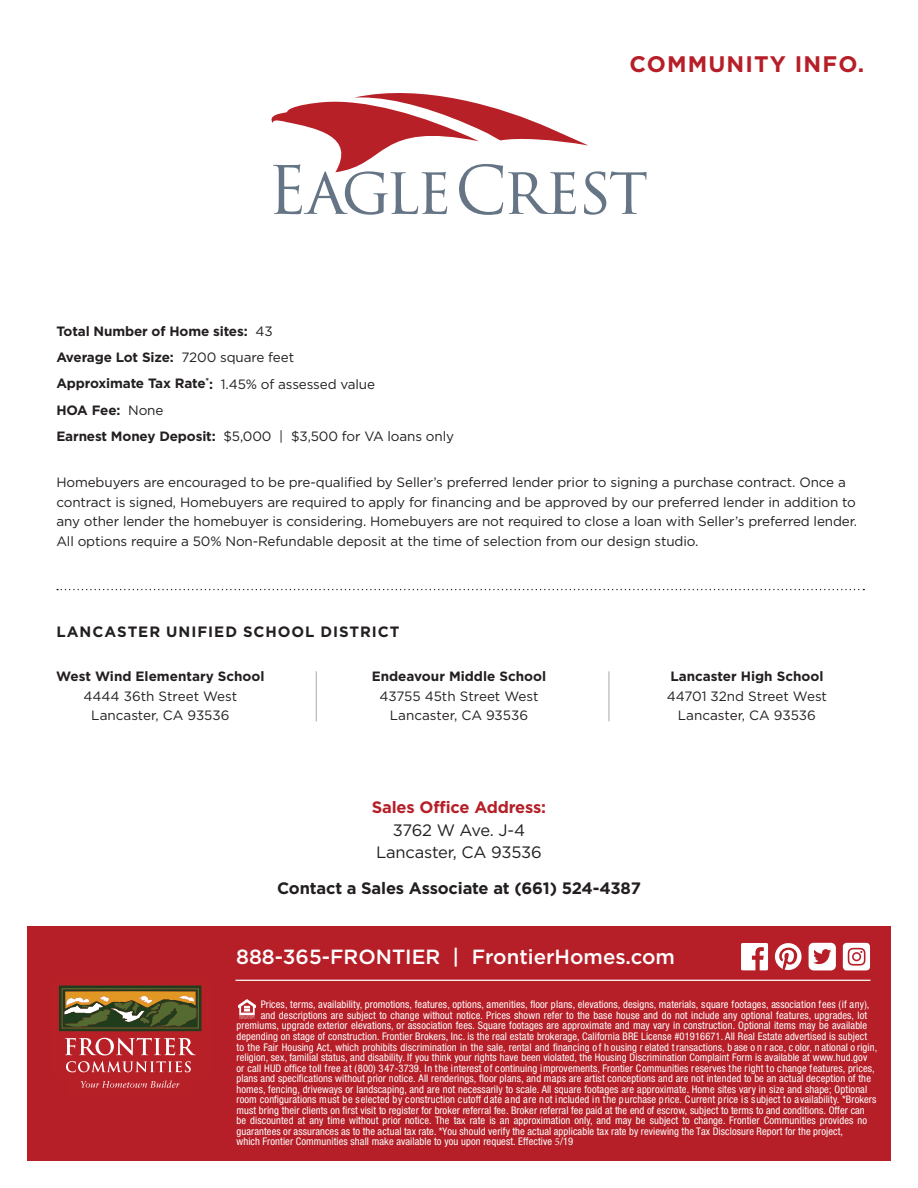
<style>
.page{position:relative;width:918px;height:1188px;background:#fff}
.page>*{position:absolute;margin:0;border:0;box-sizing:border-box;transform-origin:0 0}
.t1{font:700 22.5px "Gotham";letter-spacing:.05em;color:#b61f28}
.t2{font:500 20.55px "Gotham";color:#fff}
.t3{font:700 16.5px "Gotham";letter-spacing:-.01em;color:#231f20}
.t4{font:16.5px/22.5px "Gotham";letter-spacing:-.01em;color:#231f20;text-align:center}
.t5{font:700 16.5px "Gotham";letter-spacing:-.01em;color:#b61f28}
.t6{font:700 15px "Gotham";letter-spacing:.06em;color:#231f20}
.t7{font:13.5px/19.5px "Gotham";letter-spacing:-.01em;color:#231f20;text-align:center}
.t8{font:700 13.5px/26.2px "Gotham";color:#231f20}
.t9{font:condensed 10.5px "Helvetica Neue";letter-spacing:.01em;color:#fff}
.s1{font-weight:400}
.s2{font-family:"Minion Pro";font-stretch:normal}
</style>
<div class="page">
<svg style="left:271px;top:93px;width:376px;height:122px"></svg>
<hr style="left:316px;top:671px;width:1px;height:50px;background:#a8a9ad">
<hr style="left:608px;top:671px;width:1px;height:50px;background:#a8a9ad">
<svg style="left:57px;top:589px;width:807px;height:1px"></svg>
<div style="left:27px;top:927px;width:864px;height:234px;background:#b61f28"></div>
<img style="left:238px;top:1000px;width:18px;height:19px">
<hr style="left:236px;top:980px;width:635px;height:1px;background:#fff">
<svg style="left:741px;top:943px;width:27px;height:27px"></svg>
<svg style="left:775px;top:943px;width:27px;height:27px"></svg>
<svg style="left:809px;top:943px;width:27px;height:27px"></svg>
<svg style="left:843px;top:943px;width:27px;height:27px"></svg>
<svg style="left:59px;top:986px;width:142px;height:45px;background:#6c6735"></svg>
<svg style="left:65px;top:1038px;width:131px;height:17px"></svg>
<svg style="left:66px;top:1061px;width:125px;height:11px"></svg>
<svg style="left:81px;top:1080px;width:98px;height:8px"></svg>
<h1 class="t1" style="left:629px;top:51px;width:236px">COMMUNITY INFO.</h1>
<p class="t8" style="left:56px;top:318px;width:399px">Total Number of Home sites: <span class="s1">43<br></span>Average Lot Size: <span class="s1">7200 square feet<br></span>Approximate Tax Rate<sup>*</sup>: <span class="s1">1.45% of assessed value<br></span>HOA Fee: <span class="s1">None<br></span>Earnest Money Deposit: <span class="s1">$5,000 | $3,500 for VA loans only</span></p>
<p class="t7" style="left:56px;top:473px;width:802px;text-align:left">Homebuyers are encouraged to be pre-qualified by Seller’s preferred lender prior to signing a purchase contract. Once a contract is signed, Homebuyers are required to apply for financing and be approved by our preferred lender in addition to any other lender the homebuyer is considering. Homebuyers are not required to close a loan with Seller’s preferred lender.<br>All options require a 50% Non-Refundable deposit at the time of selection from our design studio.</p>
<h3 class="t6" style="left:56px;top:623px;width:345px">LANCASTER UNIFIED SCHOOL DISTRICT</h3>
<p class="t8" style="left:56px;top:663px;width:210px">West Wind Elementary School</p>
<p class="t7" style="left:83px;top:686px;width:155px">4444 36th Street West<br>Lancaster, CA 93536</p>
<p class="t8" style="left:372px;top:663px;width:176px">Endeavour Middle School</p>
<p class="t7" style="left:379px;top:686px;width:161px">43755 45th Street West<br>Lancaster, CA 93536</p>
<p class="t8" style="left:670px;top:663px;width:155px">Lancaster High School</p>
<p class="t7" style="left:667px;top:686px;width:162px">44701 32nd Street West<br>Lancaster, CA 93536</p>
<h3 class="t5" style="left:372px;top:798px;width:176px">Sales Office Address:</h3>
<h3 class="t4" style="left:376px;top:819px;width:167px">3762 W Ave. J-4<br>Lancaster, CA 93536</h3>
<h3 class="t3" style="left:277px;top:879px;width:365px">Contact a Sales Associate at (661) 524-4387</h3>
<h2 class="t2" style="left:236px;top:945px;width:440px">888-365-FRONTIER | FrontierHomes.com</h2>
<p class="t9" style="left:261px;top:999px;width:610px">Prices, terms, availability, promotions, features, options, amenities, floor plans, elevations, designs, materials, square footages, association fees (if any),</p>
<p class="t9" style="left:261px;top:1009px;width:608px">and descriptions are subject to change without notice. Prices shown refer to the base house and do not include any optional features, upgrades, lot</p>
<p class="t9" style="left:237px;top:1020px;width:632px">premiums, upgrade exterior elevations, or association fees. Square footages are approximate and may vary in construction. Optional items may be available</p>
<p class="t9" style="left:237px;top:1030px;width:632px">depending on stage of construction. Frontier Brokers, Inc. is the real estate brokerage, California BRE License #01916671. All Real Estate advertised is subject</p>
<p class="t9" style="left:237px;top:1041px;width:642px">to the Fair Housing Act, which prohibits discrimination in the sale, rental and financing o f h ousing r elated t ransactions, b ase o n r ace, c olor, n ational o rigin,</p>
<p class="t9" style="left:237px;top:1051px;width:632px">religion, sex, familial status, and disability. If you think your rights have been violated, the Housing Discrimination Complaint Form is available at www.hud.gov</p>
<p class="t9" style="left:237px;top:1062px;width:640px">or call HUD office toll free at (800) 347-3739. In the interest of continuing improvements, Frontier Communities reserves the right to change features, prices,</p>
<p class="t9" style="left:237px;top:1072px;width:636px">plans and specifications without prior notice. All renderings, floor plans, and maps are artist conceptions and are not intended to be an actual deception of the</p>
<p class="t9" style="left:237px;top:1083px;width:632px">homes, fencing, driveways or landscaping, and are not necessarily to scale. All square footages are approximate. Home sites vary in size and shape; Optional</p>
<p class="t9" style="left:237px;top:1093px;width:641px">room configurations must be selected by construction cutoff date and are not included in the purchase price. Current price is subject to availability. *Brokers</p>
<p class="t9" style="left:237px;top:1104px;width:630px">must bring their clients on first visit to register for broker referral fee. Broker referral fee paid at the end of escrow, subject to terms to and conditions. Offer can</p>
<p class="t9" style="left:237px;top:1115px;width:632px">be discounted at any time without prior notice. The tax rate is an approximation only, and may be subject to change. Frontier Communities provides no</p>
<p class="t9" style="left:237px;top:1125px;width:608px">guarantees or assurances as to the actual tax rate. *You should verify the actual applicable tax rate by reviewing the Tax Disclosure Report for the project,</p>
<p class="t9" style="left:237px;top:1136px;width:338px">which Frontier Communities shall make available to you upon request. Effective <span class="s2">5</span>/19</p>
</div>
